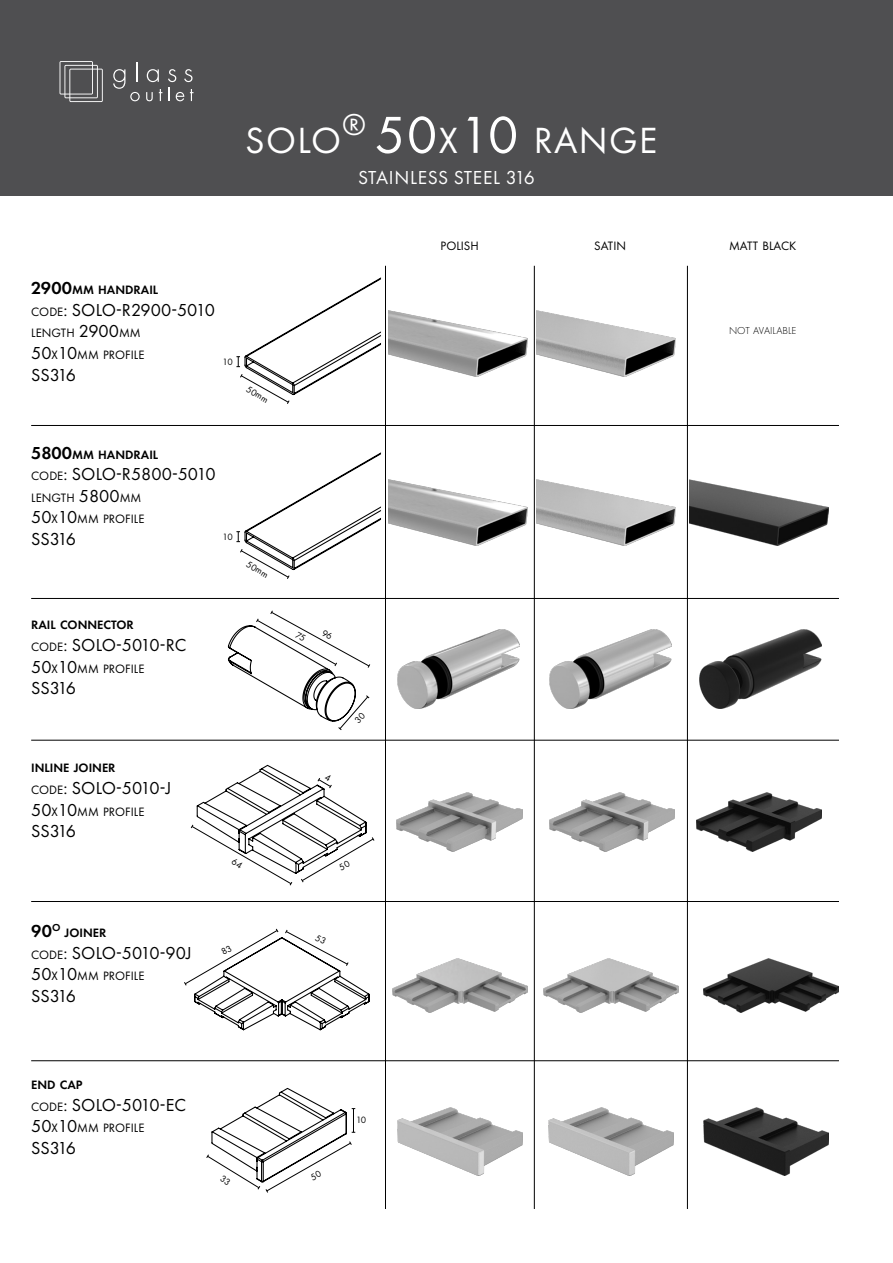
<style>
.page{position:relative;width:893px;height:1263px;background:#fff}
.page>*{position:absolute;margin:0;border:0;box-sizing:border-box;transform-origin:0 0}
.t1{font:37.8px "Futura PT";letter-spacing:.035em;color:#fff}
.t2{font:19.5px "Futura PT";letter-spacing:.035em;color:#fff}
.t3{font:18px "Futura PT";color:#000}
.t4{font:18px "Futura PT";letter-spacing:-.125em;color:#000}
.t5{font:600 18px "Futura PT";color:#000}
.t6{font:12.6px/21.6px "Futura PT";color:#000}
.t7{font:600 12.6px "Futura PT";color:#000}
.t8{font:300 10.5px "Futura PT";color:#000}
.t9{font:9.45px "Futura PT";color:#000}
.s1{font-size:54px}
.s2{font-size:18px}
.s3{font-size:12.6px}
.s4{font-style:inherit}
</style>
<div class="page">
<div style="left:0;top:0;width:893px;height:196px;background:#4f4f51"></div>
<svg style="left:60px;top:61px;width:43px;height:41px"></svg>
<svg style="left:147px;top:69px;width:12px;height:13px"></svg>
<svg style="left:113px;top:62px;width:27px;height:39px"></svg>
<svg style="left:146px;top:92px;width:7px;height:9px"></svg>
<svg style="left:159px;top:89px;width:3px;height:12px"></svg>
<svg style="left:168px;top:69px;width:26px;height:32px"></svg>
<hr style="left:31px;top:425px;width:808px;height:1px;background:#000">
<hr style="left:31px;top:740px;width:808px;height:1px;background:#000">
<hr style="left:31px;top:598px;width:808px;height:1px;background:#000">
<hr style="left:31px;top:1060px;width:808px;height:1px;background:#000">
<hr style="left:385px;top:266px;width:1px;height:943px;background:#000">
<hr style="left:534px;top:266px;width:1px;height:943px;background:#000">
<hr style="left:687px;top:266px;width:1px;height:943px;background:#000">
<hr style="left:31px;top:901px;width:808px;height:1px;background:#000">
<svg style="left:236px;top:277px;width:145px;height:127px"></svg>
<svg style="left:236px;top:452px;width:145px;height:127px"></svg>
<img style="left:704px;top:959px;width:135px;height:53px">
<img style="left:543px;top:959px;width:135px;height:53px">
<img style="left:392px;top:959px;width:136px;height:53px">
<img style="left:704px;top:1108px;width:124px;height:67px">
<img style="left:548px;top:1108px;width:125px;height:67px">
<img style="left:398px;top:1108px;width:124px;height:67px">
<img style="left:389px;top:479px;width:139px;height:67px">
<img style="left:389px;top:310px;width:139px;height:67px">
<img style="left:537px;top:479px;width:138px;height:67px">
<img style="left:537px;top:310px;width:138px;height:67px">
<img style="left:689px;top:479px;width:139px;height:67px">
<img style="left:549px;top:792px;width:126px;height:59px">
<img style="left:696px;top:792px;width:126px;height:59px">
<img style="left:397px;top:792px;width:125px;height:59px">
<img style="left:550px;top:629px;width:122px;height:79px">
<img style="left:398px;top:629px;width:122px;height:79px">
<img style="left:700px;top:629px;width:122px;height:79px">
<svg style="left:206px;top:1087px;width:149px;height:106px"></svg>
<svg style="left:190px;top:764px;width:185px;height:122px"></svg>
<svg style="left:184px;top:928px;width:186px;height:103px"></svg>
<svg style="left:227px;top:610px;width:144px;height:120px"></svg>
<h1 class="t1" style="left:245px;top:118px;width:414px">SOLO<sup>®</sup> <span class="s1">50</span>X<span class="s1">10</span> RANGE</h1>
<h2 class="t2" style="left:358px;top:166px;width:178px">STAINLESS STEEL 316</h2>
<p class="t7" style="left:31px;top:282px;width:129px"><span class="s2">2900</span>MM HANDRAIL</p>
<h3 class="t3" style="left:31px;top:299px;width:185px"><span class="s3">CODE</span><span class="s4">:</span> SOLO-R2900-5010</h3>
<p class="t6" style="left:31px;top:322px;width:115px">LENGTH <span class="s2">2900</span>MM<br><span class="s2">50</span>X<span class="s2">10</span>MM PROFILE</p>
<h3 class="t4" style="left:31px;top:364px;width:46px"><span class="s4">SS</span>316</h3>
<p class="t9" style="left:223px;top:356px;width:12px">10</p>
<p class="t9" style="left:250px;top:383px;width:25px;rotate:30deg">50mm</p>
<p class="t7" style="left:31px;top:446px;width:129px"><span class="s2">5800</span>MM HANDRAIL</p>
<h3 class="t3" style="left:31px;top:463px;width:186px"><span class="s3">CODE</span><span class="s4">:</span> SOLO-R5800-5010</h3>
<p class="t6" style="left:31px;top:487px;width:115px">LENGTH <span class="s2">5800</span>MM<br><span class="s2">50</span>X<span class="s2">10</span>MM PROFILE</p>
<h3 class="t4" style="left:31px;top:528px;width:46px"><span class="s4">SS</span>316</h3>
<p class="t9" style="left:223px;top:531px;width:12px">10</p>
<p class="t9" style="left:250px;top:558px;width:25px;rotate:30deg">50mm</p>
<p class="t7" style="left:31px;top:617px;width:104px">RAIL CONNECTOR</p>
<h3 class="t3" style="left:31px;top:634px;width:157px"><span class="s3">CODE</span><span class="s4">:</span> SOLO-5010-RC</h3>
<p class="t6" style="left:31px;top:658px;width:115px"><span class="s2">50</span>X<span class="s2">10</span>MM PROFILE</p>
<h3 class="t4" style="left:31px;top:678px;width:46px"><span class="s4">SS</span>316</h3>
<p class="t6" style="left:441px;top:235px;width:40px">POLISH</p>
<p class="t6" style="left:594px;top:235px;width:33px">SATIN</p>
<p class="t6" style="left:729px;top:235px;width:69px">MATT BLACK</p>
<p class="t8" style="left:729px;top:325px;width:69px">NOT AVAILABLE</p>
<p class="t7" style="left:31px;top:760px;width:86px">INLINE JOINER</p>
<h3 class="t3" style="left:31px;top:777px;width:142px"><span class="s3">CODE</span><span class="s4">:</span> SOLO-5010-J</h3>
<p class="t6" style="left:31px;top:800px;width:115px"><span class="s2">50</span>X<span class="s2">10</span>MM PROFILE</p>
<h3 class="t4" style="left:31px;top:820px;width:46px"><span class="s4">SS</span>316</h3>
<h3 class="t5" style="left:31px;top:920px;width:30px">90<sup>O</sup></h3>
<p class="t7" style="left:65px;top:925px;width:43px">JOINER</p>
<h3 class="t3" style="left:31px;top:942px;width:162px"><span class="s3">CODE</span><span class="s4">:</span> SOLO-5010-90J</h3>
<p class="t6" style="left:31px;top:965px;width:115px"><span class="s2">50</span>X<span class="s2">10</span>MM PROFILE</p>
<h3 class="t4" style="left:31px;top:985px;width:46px"><span class="s4">SS</span>316</h3>
<p class="t7" style="left:31px;top:1077px;width:53px">END CAP</p>
<h3 class="t3" style="left:31px;top:1094px;width:156px"><span class="s3">CODE</span><span class="s4">:</span> SOLO-5010-EC</h3>
<p class="t6" style="left:31px;top:1117px;width:115px"><span class="s2">50</span>X<span class="s2">10</span>MM PROFILE</p>
<h3 class="t4" style="left:31px;top:1137px;width:46px"><span class="s4">SS</span>316</h3>
<p class="t9" style="left:356px;top:1114px;width:12px">10</p>
</div>
